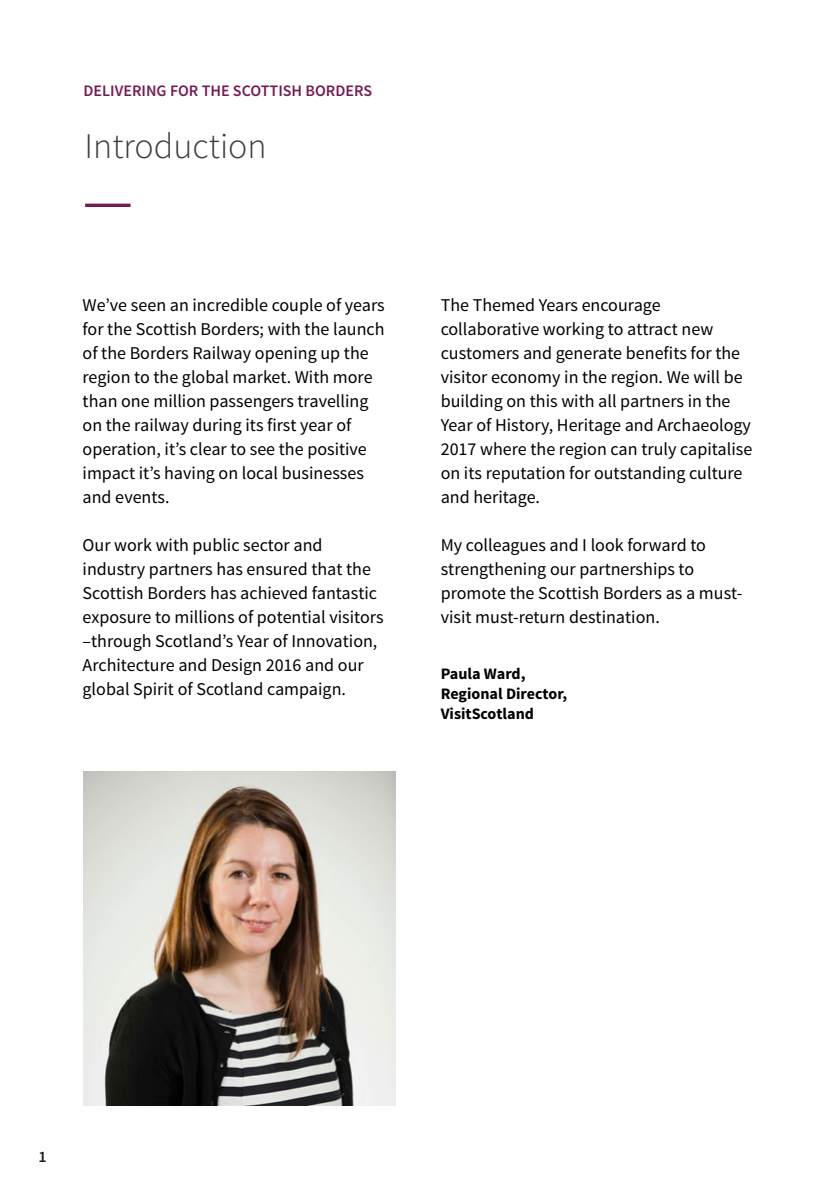
<style>
.page{position:relative;width:840px;height:1191px;background:#fff}
.page>*{position:absolute;margin:0;border:0;box-sizing:border-box;transform-origin:0 0}
.t1{font:300 36px "Source Sans Pro";color:#3c3c3b}
.t2{font:18px/24px "Source Sans Pro";color:#000}
.t3{font:700 16px/20px "Source Sans Pro";color:#000}
.t4{font:600 16px "Source Sans Pro";color:#741c53}
.t5{font:600 16px "Source Sans Pro";color:#211e1b}
</style>
<div class="page">
<img style="left:83px;top:771px;width:312px;height:335px">
<hr style="left:85px;top:204px;width:45px;height:3px;background:#741c53">
<p class="t4" style="left:84px;top:80px;width:290px">DELIVERING FOR THE SCOTTISH BORDERS</p>
<h1 class="t1" style="left:84px;top:125px;width:184px">Introduction</h1>
<p class="t2" style="left:82px;top:293px;width:303px">We’ve seen an incredible couple of years for the Scottish Borders; with the launch of the Borders Railway opening up the region to the global market. With more than one million passengers travelling on the railway during its first year of operation, it’s clear to see the positive impact it’s having on local businesses and events.</p>
<p class="t2" style="left:82px;top:533px;width:302px">Our work with public sector and industry partners has ensured that the Scottish Borders has achieved fantastic exposure to millions of potential visitors –through Scotland’s Year of Innovation, Architecture and Design 2016 and our global Spirit of Scotland campaign.</p>
<p class="t2" style="left:440px;top:293px;width:313px">The Themed Years encourage collaborative working to attract new customers and generate benefits for the visitor economy in the region. We will be building on this with all partners in the Year of History, Heritage and Archaeology 2017 where the region can truly capitalise on its reputation for outstanding culture and heritage.</p>
<p class="t2" style="left:440px;top:533px;width:303px">My colleagues and I look forward to strengthening our partnerships to promote the Scottish Borders as a must&shy;visit must-return destination.</p>
<p class="t3" style="left:440px;top:664px;width:128px">Paula Ward,<br>Regional Director,<br>VisitScotland</p>
<p class="t5" style="left:38px;top:1146px;width:10px">1</p>
</div>
